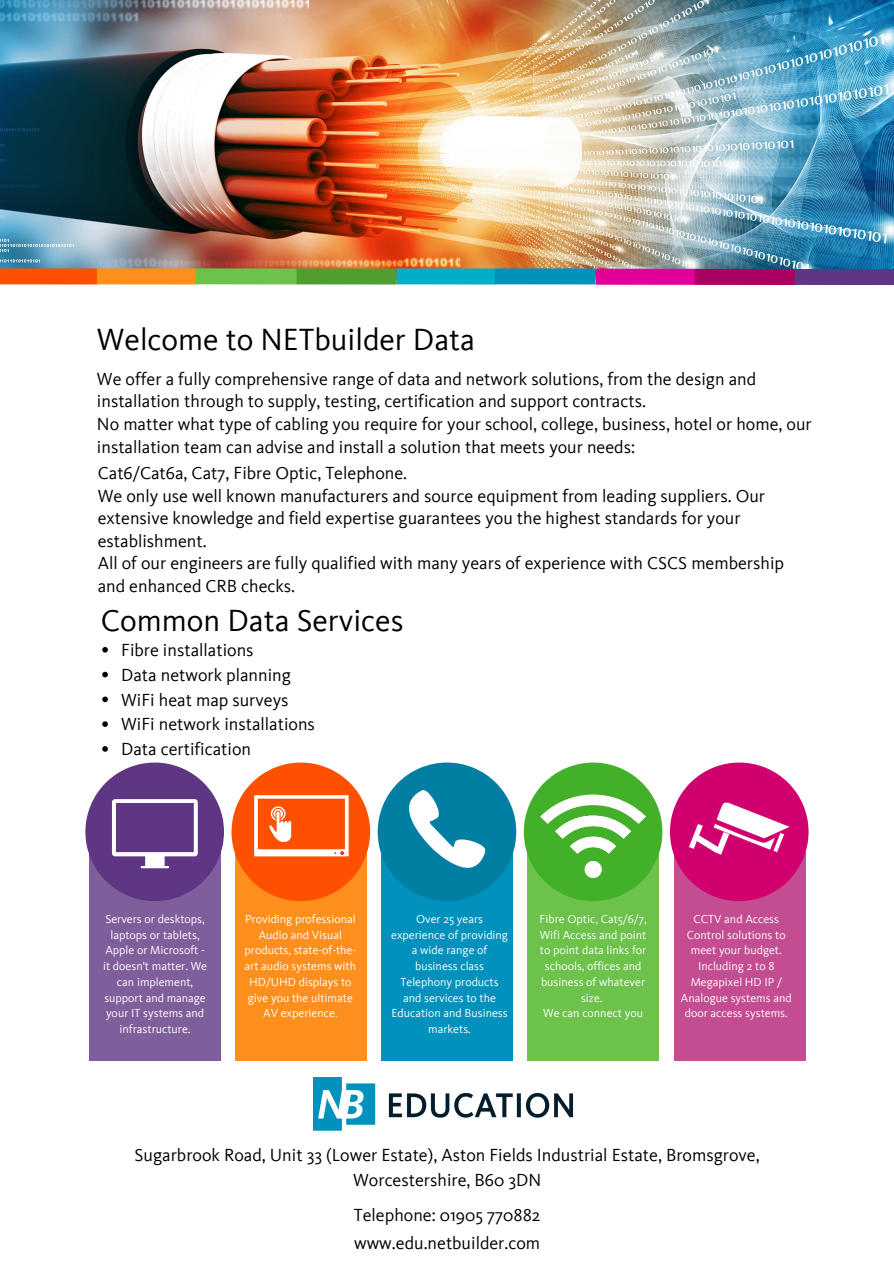
<style>
.page{position:relative;width:894px;height:1264px;background:#fff}
.page>*{position:absolute;margin:0;border:0;box-sizing:border-box;transform-origin:0 0}
.t1{font:31.5px "Kievit";color:#000}
.t2{font:18px/22.5px "Kievit";color:#000}
.t3{font:12px/15.8px "Kievit";color:#fff;text-align:center}
</style>
<div class="page">
<div style="left:89px;top:852px;width:132px;height:209px;background:#7f5e9c"></div>
<div style="left:235px;top:852px;width:132px;height:209px;background:#ff8f1c"></div>
<div style="left:381px;top:852px;width:132px;height:209px;background:#0092bc"></div>
<div style="left:527px;top:852px;width:132px;height:209px;background:#6cc24a"></div>
<div style="left:673px;top:852px;width:132px;height:209px;background:#c34d90"></div>
<svg style="left:377px;top:762px;width:139px;height:139px"></svg>
<svg style="left:85px;top:762px;width:139px;height:139px"></svg>
<svg style="left:523px;top:762px;width:139px;height:139px"></svg>
<div style="left:584px;top:861px;width:17px;height:16px;background:#fff;border-radius:50%"></div>
<svg style="left:670px;top:762px;width:138px;height:139px"></svg>
<svg style="left:231px;top:762px;width:139px;height:139px"></svg>
<img style="left:313px;top:1077px;width:261px;height:53px">
<svg style="left:102px;top:647px;width:6px;height:5px"></svg>
<svg style="left:102px;top:671px;width:6px;height:6px"></svg>
<svg style="left:102px;top:696px;width:6px;height:6px"></svg>
<svg style="left:102px;top:721px;width:6px;height:6px"></svg>
<svg style="left:102px;top:746px;width:6px;height:5px"></svg>
<img style="left:0;top:0;width:893px;height:269px">
<div style="left:96px;top:268px;width:101px;height:16px;background:#ff8f1c"></div>
<div style="left:0;top:268px;width:97px;height:16px;background:#fe5000"></div>
<div style="left:396px;top:268px;width:101px;height:16px;background:#00aec7"></div>
<div style="left:494px;top:268px;width:101px;height:16px;background:#0092bc"></div>
<div style="left:296px;top:268px;width:100px;height:16px;background:#509e2f"></div>
<div style="left:196px;top:268px;width:100px;height:16px;background:#6cc24a"></div>
<div style="left:595px;top:269px;width:101px;height:16px;background:#e10098"></div>
<div style="left:694px;top:269px;width:101px;height:16px;background:#aa0061"></div>
<div style="left:794px;top:269px;width:99px;height:16px;background:#5f3684"></div>
<h1 class="t1" style="left:97px;top:321px;width:379px">Welcome to NETbuilder Data</h1>
<p class="t2" style="left:97px;top:367px;width:716px">We offer a fully comprehensive range of data and network solutions, from the design and installation through to supply, testing, certification and support contracts.<br>No matter what type of cabling you require for your school, college, business, hotel or home, our installation team can advise and install a solution that meets your needs:</p>
<p class="t2" style="left:98px;top:461px;width:687px">Cat6/Cat6a, Cat7, Fibre Optic, Telephone.<br>We only use well known manufacturers and source equipment from leading suppliers. Our extensive knowledge and field expertise guarantees you the highest standards for your establishment.<br>All of our engineers are fully qualified with many years of experience with CSCS membership and enhanced CRB checks.</p>
<h1 class="t1" style="left:101px;top:602px;width:304px">Common Data Services</h1>
<p class="t2" style="left:121px;top:637px;width:195px;line-height:24.8px">Fibre installations<br>Data network planning<br>WiFi heat map surveys<br>WiFi network installations<br>Data certification</p>
<p class="t3" style="left:103px;top:910px;width:106px">Servers or desktops, laptops or tablets,<br>Apple or Microsoft - it doesn't matter. We can implement, support and manage your IT systems and infrastructure.</p>
<p class="t3" style="left:244px;top:910px;width:113px">Providing professional<br>Audio and Visual products, state-of-the&shy;art audio systems with<br>HD/UHD displays to give you the ultimate<br>AV experience.</p>
<p class="t3" style="left:391px;top:910px;width:118px">Over 25 years experience of providing a wide range of business class<br>Telephony products and services to the<br>Education and Business markets.</p>
<p class="t3" style="left:539px;top:910px;width:109px">Fibre Optic, Cat5/6/7,<br>Wifi Access and point to point data links for schools, offices and business of whatever size.<br>We can connect you</p>
<p class="t3" style="left:680px;top:910px;width:112px">CCTV and Access<br>Control solutions to meet your budget.<br>Including 2 to 8<br>Megapixel HD IP /<br>Analogue systems and door access systems.</p>
<p class="t2" style="left:135px;top:1142px;width:626px;line-height:24.8px;text-align:center">Sugarbrook Road, Unit 33 (Lower Estate), Aston Fields Industrial Estate, Bromsgrove,<br>Worcestershire, B60 3DN</p>
<p class="t2" style="left:354px;top:1201px;width:188px;line-height:27.2px">Telephone: 01905 770882 www.edu.netbuilder.com</p>
</div>
